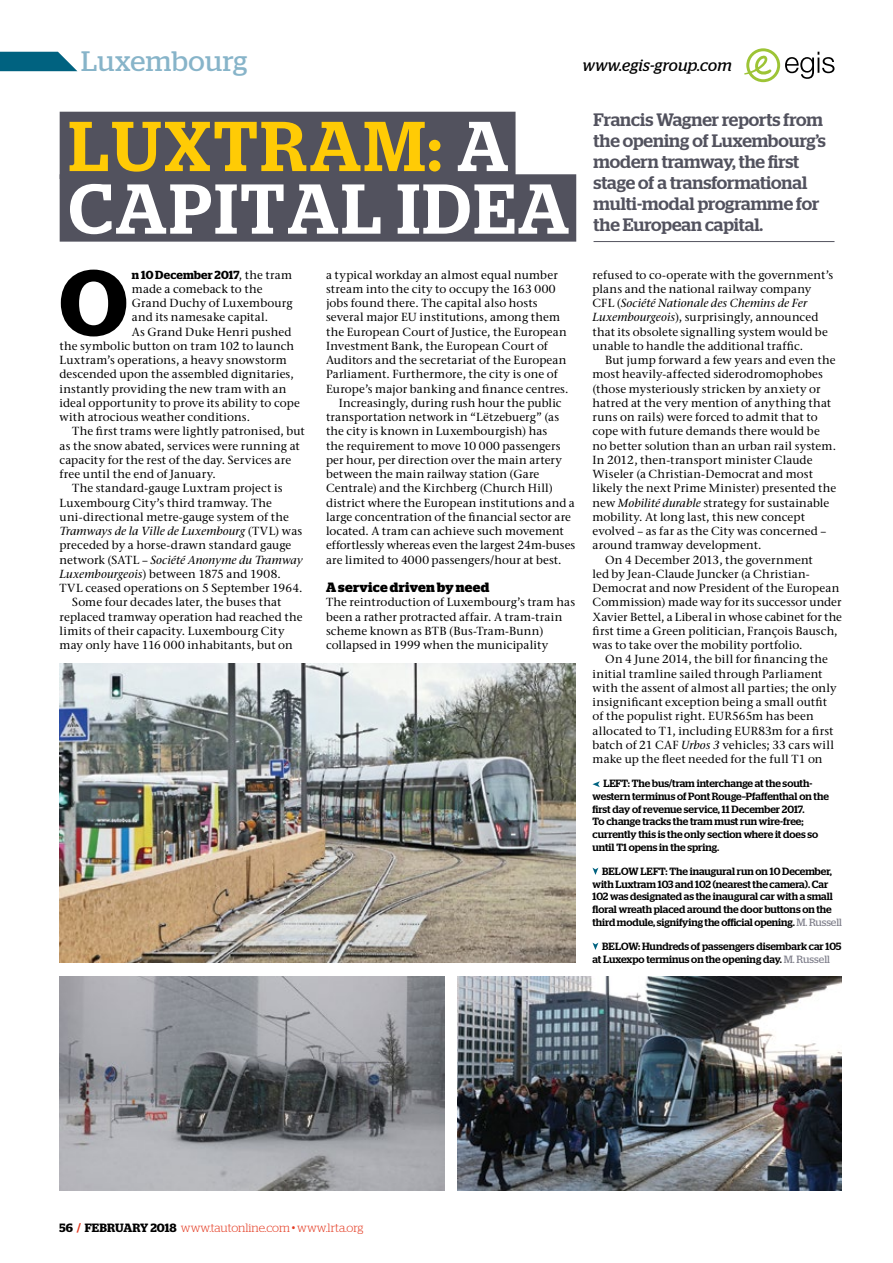
<style>
.page{position:relative;width:893px;height:1263px;background:#fff}
.page>*{position:absolute;margin:0;border:0;box-sizing:border-box;transform-origin:0 0}
.t1{font:600 93.15px "Stag";color:#000}
.t2{font:500 70.35px/62.6px "Stag";letter-spacing:.04em;color:#fff}
.t3{font:28.05px "Stag";letter-spacing:.015em;color:#87b4c9}
.t4{font:500 18px/21px "Stag";color:#52525e}
.t5{font:italic 16.5px "Stag";letter-spacing:.01em;color:#000}
.t6{font:700 13.5px "Stag";letter-spacing:.02em;color:#000}
.t7{font:300 12px "Stag";color:#e43b22}
.t8{font:500 11.7px/14.2px "Stone Ser ITC Std";letter-spacing:.01em;color:#000}
.t9{font:italic 500 11.7px "Stone Ser ITC Std";letter-spacing:.01em;color:#000}
.t10{font:600 11.7px "Stag";letter-spacing:.01em;color:#000}
.t11{font:500 10.5px/12.8px "Stag";color:#000}
.s1{color:#ffcb05}
.s2{font-family:"Stone Ser ITC Std";font-weight:500}
.s3{font-style:normal}
.s4{font-style:italic}
.s5{font-weight:400;color:#7e7e8a}
.s6{font-weight:600;color:#000}
.s7{font-weight:600}
</style>
<div class="page">
<div style="left:60px;top:112px;width:456px;height:67px;background:#52525e"></div>
<div style="left:60px;top:174px;width:516px;height:68px;background:#52525e"></div>
<svg style="left:0;top:52px;width:77px;height:19px"></svg>
<img style="left:60px;top:977px;width:384px;height:214px">
<img style="left:457px;top:977px;width:385px;height:214px">
<svg style="left:592px;top:781px;width:8px;height:6px"></svg>
<svg style="left:592px;top:867px;width:6px;height:8px"></svg>
<svg style="left:592px;top:942px;width:6px;height:8px"></svg>
<hr style="left:594px;top:241px;width:240px;height:1px;background:#52525e">
<img style="left:60px;top:663px;width:515px;height:300px">
<svg style="left:744px;top:48px;width:90px;height:34px"></svg>
<h3 class="t3" style="left:81px;top:45px;width:168px">Luxembourg</h3>
<h3 class="t5" style="left:583px;top:56px;width:151px">www.egis-group.com</h3>
<h2 class="t2" style="left:69px;top:114px;width:502px"><span class="s1">LUXTRAM:</span> A<br>CAPITAL IDEA</h2>
<h1 class="t1" style="left:60px;top:248px;width:70px">O</h1>
<p class="t10" style="left:132px;top:268px;width:162px">n 10 December 2017<span class="s2">, the tram</span></p>
<p class="t8" style="left:326px;top:267px;width:233px">a typical workday an almost equal number</p>
<p class="t8" style="left:326px;top:282px;width:231px">stream into the city to occupy the 163 000</p>
<p class="t8" style="left:326px;top:296px;width:213px">jobs found there. The capital also hosts</p>
<p class="t8" style="left:326px;top:310px;width:236px">several major EU institutions, among them</p>
<p class="t8" style="left:326px;top:324px;width:242px">the European Court of Justice, the European</p>
<p class="t8" style="left:326px;top:339px;width:224px">Investment Bank, the European Court of</p>
<p class="t8" style="left:326px;top:353px;width:242px">Auditors and the secretariat of the European</p>
<p class="t8" style="left:326px;top:367px;width:233px">Parliament. Furthermore, the city is one of</p>
<p class="t8" style="left:326px;top:381px;width:244px">Europe’s major banking and finance centres.</p>
<p class="t8" style="left:339px;top:396px;width:224px">Increasingly, during rush hour the public</p>
<p class="t8" style="left:326px;top:410px;width:235px">transportation network in “Lëtzebuerg” (as</p>
<p class="t8" style="left:326px;top:424px;width:223px">the city is known in Luxembourgish) has</p>
<p class="t8" style="left:326px;top:438px;width:236px">the requirement to move 10 000 passengers</p>
<p class="t8" style="left:326px;top:453px;width:238px">per hour, per direction over the main artery</p>
<p class="t8" style="left:326px;top:467px;width:215px">between the main railway station (Gare</p>
<p class="t8" style="left:326px;top:481px;width:228px">Centrale) and the Kirchberg (Church Hill)</p>
<p class="t8" style="left:326px;top:495px;width:250px">district where the European institutions and a</p>
<p class="t8" style="left:326px;top:510px;width:247px">large concentration of the financial sector are</p>
<p class="t8" style="left:326px;top:524px;width:239px">located. A tram can achieve such movement</p>
<p class="t8" style="left:326px;top:538px;width:251px">effortlessly whereas even the largest 24m-buses</p>
<p class="t8" style="left:326px;top:552px;width:237px">are limited to 4000 passengers/hour at best.</p>
<p class="t6" style="left:326px;top:579px;width:165px">A service driven by need</p>
<p class="t8" style="left:326px;top:595px;width:251px">The reintroduction of Luxembourg’s tram has been a rather protracted affair. A tram-train scheme known as BTB (Bus-Tram-Bunn) collapsed in 1999 when the municipality</p>
<p class="t8" style="left:132px;top:282px;width:132px">made a comeback to the</p>
<p class="t8" style="left:132px;top:296px;width:162px">Grand Duchy of Luxembourg</p>
<p class="t8" style="left:132px;top:310px;width:138px">and its namesake capital.</p>
<p class="t8" style="left:132px;top:324px;width:161px">As Grand Duke Henri pushed</p>
<p class="t8" style="left:60px;top:339px;width:236px">the symbolic button on tram 102 to launch</p>
<p class="t8" style="left:60px;top:353px;width:229px">Luxtram’s operations, a heavy snowstorm</p>
<p class="t8" style="left:60px;top:367px;width:236px">descended upon the assembled dignitaries,</p>
<p class="t8" style="left:60px;top:381px;width:228px">instantly providing the new tram with an</p>
<p class="t8" style="left:60px;top:396px;width:242px">ideal opportunity to prove its ability to cope</p>
<p class="t8" style="left:60px;top:410px;width:192px">with atrocious weather conditions.</p>
<p class="t8" style="left:72px;top:424px;width:234px">The first trams were lightly patronised, but</p>
<p class="t8" style="left:60px;top:438px;width:242px">as the snow abated, services were running at</p>
<p class="t8" style="left:60px;top:453px;width:233px">capacity for the rest of the day. Services are</p>
<p class="t8" style="left:60px;top:467px;width:158px">free until the end of January.</p>
<p class="t8" style="left:72px;top:481px;width:212px">The standard-gauge Luxtram project is</p>
<p class="t8" style="left:60px;top:495px;width:214px">Luxembourg City’s third tramway. The</p>
<p class="t8" style="left:60px;top:510px;width:231px">uni-directional metre-gauge system of the</p>
<p class="t9" style="left:60px;top:524px;width:244px">Tramways de la Ville de Luxembourg <span class="s3">(TVL) was</span></p>
<p class="t8" style="left:60px;top:538px;width:233px">preceded by a horse-drawn standard gauge</p>
<p class="t9" style="left:60px;top:553px;width:245px"><span class="s3">network (SATL –</span> Société Anonyme du Tramway</p>
<p class="t8" style="left:60px;top:567px;width:223px"><span class="s4">Luxembourgeois</span>) between 1875 and 1908.</p>
<p class="t8" style="left:60px;top:581px;width:244px">TVL ceased operations on 5 September 1964.</p>
<p class="t8" style="left:72px;top:595px;width:211px">Some four decades later, the buses that</p>
<p class="t8" style="left:60px;top:609px;width:245px">replaced tramway operation had reached the</p>
<p class="t8" style="left:60px;top:624px;width:226px">limits of their capacity. Luxembourg City</p>
<p class="t8" style="left:60px;top:638px;width:235px">may only have 116 000 inhabitants, but on</p>
<h3 class="t4" style="left:594px;top:109px;width:234px">Francis Wagner reports from the opening of Luxembourg’s modern tramway, the first stage of a transformational multi-modal programme for the European capital.</h3>
<p class="t8" style="left:592px;top:267px;width:242px">refused to co-operate with the government’s plans and the national railway company CFL (<span class="s4">Société Nationale des Chemins de Fer Luxembourgeois</span>), surprisingly, announced that its obsolete signalling system would be unable to handle the additional traffic.</p>
<p class="t8" style="left:605px;top:353px;width:232px">But jump forward a few years and even the</p>
<p class="t8" style="left:592px;top:367px;width:232px">most heavily-affected siderodromophobes</p>
<p class="t8" style="left:592px;top:381px;width:230px">(those mysteriously stricken by anxiety or</p>
<p class="t8" style="left:592px;top:396px;width:240px">hatred at the very mention of anything that</p>
<p class="t8" style="left:592px;top:410px;width:227px">runs on rails) were forced to admit that to</p>
<p class="t8" style="left:592px;top:424px;width:229px">cope with future demands there would be</p>
<p class="t8" style="left:592px;top:438px;width:245px">no better solution than an urban rail system.</p>
<p class="t8" style="left:592px;top:453px;width:221px">In 2012, then-transport minister Claude</p>
<p class="t8" style="left:592px;top:467px;width:222px">Wiseler (a Christian-Democrat and most</p>
<p class="t8" style="left:592px;top:481px;width:245px">likely the next Prime Minister) presented the</p>
<p class="t8" style="left:592px;top:495px;width:238px">new <span class="s4">Mobilité durable</span> strategy for sustainable</p>
<p class="t8" style="left:592px;top:510px;width:214px">mobility. At long last, this new concept</p>
<p class="t8" style="left:592px;top:524px;width:235px">evolved – as far as the City was concerned –</p>
<p class="t8" style="left:592px;top:538px;width:170px">around tramway development.</p>
<p class="t8" style="left:605px;top:552px;width:209px">On 4 December 2013, the government</p>
<p class="t8" style="left:592px;top:567px;width:219px">led by Jean-Claude Juncker (a Christian-</p>
<p class="t8" style="left:592px;top:581px;width:248px">Democrat and now President of the European</p>
<p class="t8" style="left:592px;top:595px;width:251px">Commission) made way for its successor under</p>
<p class="t8" style="left:592px;top:609px;width:251px">Xavier Bettel, a Liberal in whose cabinet for the</p>
<p class="t8" style="left:592px;top:624px;width:247px">first time a Green politician, François Bausch,</p>
<p class="t8" style="left:592px;top:638px;width:211px">was to take over the mobility portfolio.</p>
<p class="t8" style="left:605px;top:652px;width:224px">On 4 June 2014, the bill for financing the</p>
<p class="t8" style="left:592px;top:666px;width:232px">initial tramline sailed through Parliament</p>
<p class="t8" style="left:592px;top:681px;width:246px">with the assent of almost all parties; the only</p>
<p class="t8" style="left:592px;top:695px;width:236px">insignificant exception being a small outfit</p>
<p class="t8" style="left:592px;top:709px;width:223px">of the populist right. EUR565m has been</p>
<p class="t8" style="left:592px;top:723px;width:243px">allocated to T1, including EUR83m for a first</p>
<p class="t8" style="left:592px;top:738px;width:243px">batch of 21 CAF <span class="s4">Urbos 3</span> vehicles; 33 cars will</p>
<p class="t8" style="left:592px;top:752px;width:232px">make up the fleet needed for the full T1 on</p>
<p class="t11" style="left:592px;top:777px;width:238px;text-indent:11px">LEFT: The bus/tram interchange at the south&shy;western terminus of Pont Rouge–Pfaffenthal on the first day of revenue service, 11 December 2017.<br>To change tracks the tram must run wire-free; currently this is the only section where it does so until T1 opens in the spring.</p>
<p class="t11" style="left:602px;top:865px;width:46px">Below left</p>
<p class="t11" style="left:592px;top:865px;width:251px;text-indent:73px">: The inaugural run on 10 December, with Luxtram 103 and 102 (nearest the camera). Car 102 was designated as the inaugural car with a small floral wreath placed around the door buttons on the third module, signifying the official opening. <span class="s5">M. Russell</span></p>
<p class="t11" style="left:592px;top:940px;width:251px;text-indent:10px">Below: Hundreds of passengers disembark car 105 at Luxexpo terminus on the opening day. <span class="s5">M. Russell</span></p>
<p class="t7" style="left:60px;top:1221px;width:305px"><span class="s6">56</span> <span class="s7">/</span> <span class="s6">february 2018</span> www.tautonline.com <sup>.</sup> www.lrta.org</p>
</div>
